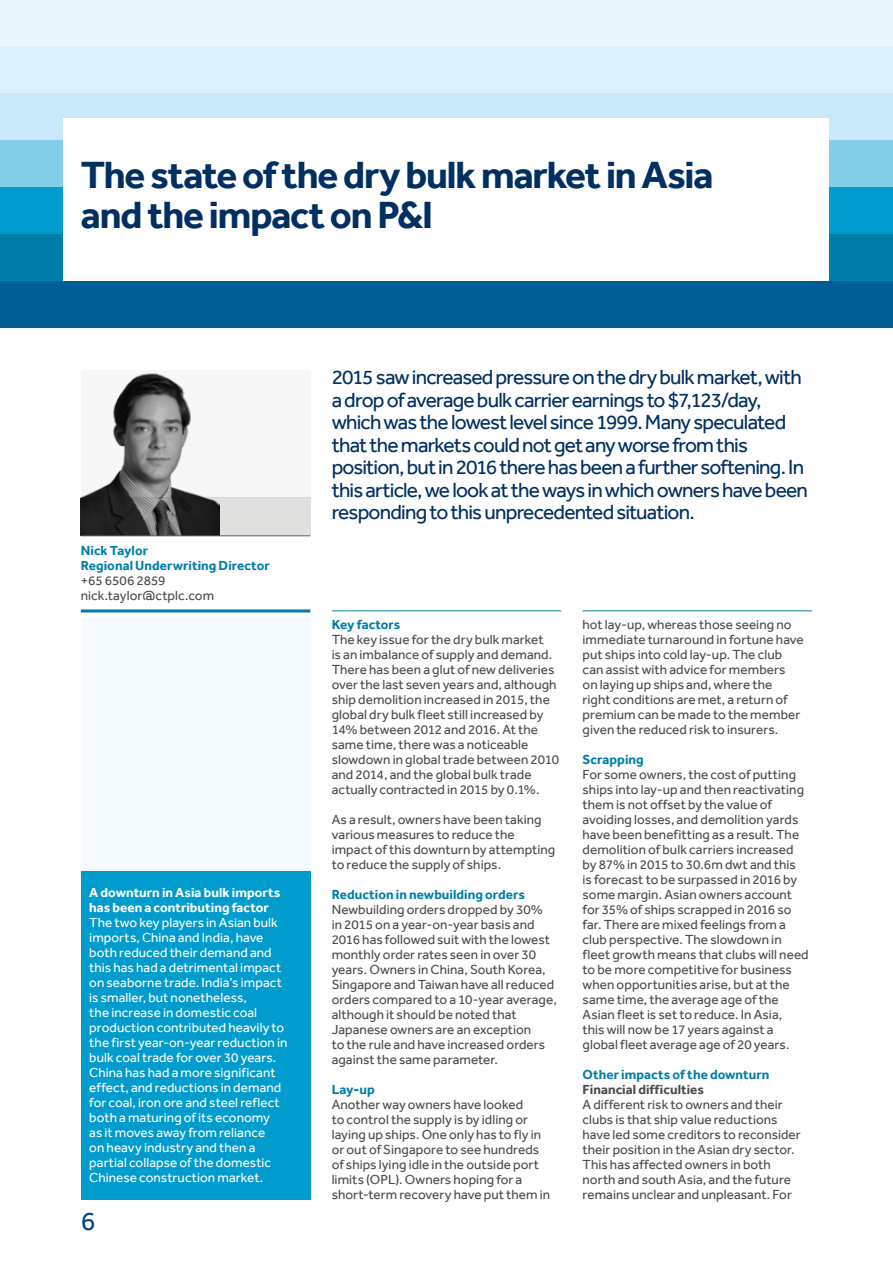
<style>
.page{position:relative;width:893px;height:1263px;background:#fff}
.page>*{position:absolute;margin:0;border:0;box-sizing:border-box;transform-origin:0 0}
.t1{font:700 39px/40.5px "Effra";letter-spacing:-.03em;color:#002f62}
.t2{font:27px "Effra";color:#004587}
.t3{font:21px/22.5px "Effra";letter-spacing:-.035em;color:#002f62}
.t4{font:13.5px/15px "Effra";letter-spacing:.005em;color:#4a4a49}
.t5{font:13.5px/15px "Effra";letter-spacing:.005em;color:#fff}
.t6{font:700 13.5px/15px "Effra";letter-spacing:.005em;color:#007eaa}
.t7{font:700 13.5px/15px "Effra";letter-spacing:.005em;color:#fff}
.t8{font:700 13.5px "Effra";letter-spacing:.005em;color:#4a4a49}
</style>
<div class="page">
<div style="left:0;top:0;width:893px;height:47px;background:#eaf6fe"></div>
<div style="left:0;top:47px;width:893px;height:47px;background:#ddf1fd"></div>
<div style="left:0;top:94px;width:893px;height:46px;background:#c9e9fb"></div>
<div style="left:0;top:140px;width:893px;height:47px;background:#85cee9"></div>
<div style="left:0;top:187px;width:893px;height:47px;background:#009ccd"></div>
<div style="left:0;top:234px;width:893px;height:47px;background:#007eaa"></div>
<div style="left:0;top:281px;width:893px;height:46px;background:#005d95"></div>
<div style="left:64px;top:118px;width:765px;height:163px;background:#fff"></div>
<div style="left:81px;top:618px;width:229px;height:253px;background:#f4fafe"></div>
<div style="left:81px;top:370px;width:229px;height:127px;background:#f7f7f7"></div>
<hr style="left:81px;top:609px;width:229px;height:3px;background:#007eaa">
<hr style="left:332px;top:611px;width:229px;height:1px;background:#007eaa">
<hr style="left:583px;top:611px;width:229px;height:1px;background:#007eaa">
<img style="left:81px;top:373px;width:123px;height:124px">
<svg style="left:81px;top:497px;width:229px;height:38px;background:#787877"></svg>
<hr style="left:81px;top:535px;width:229px;height:1px;background:#60605f">
<div style="left:81px;top:871px;width:229px;height:328px;background:#009ccd"></div>
<h1 class="t1" style="left:81px;top:154px;width:634px">The state of the dry bulk market in Asia and the impact on P&amp;I</h1>
<p class="t6" style="left:81px;top:543px;width:190px">Nick Taylor<br>Regional Underwriting Director</p>
<p class="t4" style="left:81px;top:573px;width:135px">+65 6506 2859 nick.taylor@ctplc.com</p>
<p class="t7" style="left:89px;top:885px;width:193px">A downturn in Asia bulk imports has been a contributing factor</p>
<p class="t5" style="left:89px;top:915px;width:200px">The two key players in Asian bulk imports, China and India, have both reduced their demand and this has had a detrimental impact on seaborne trade. India’s impact is smaller, but nonetheless,<br>the increase in domestic coal production contributed heavily to the first year-on-year reduction in bulk coal trade for over 30 years.<br>China has had a more significant effect, and reductions in demand for coal, iron ore and steel reflect both a maturing of its economy<br>as it moves away from reliance<br>on heavy industry and then a partial collapse of the domestic<br>Chinese construction market.</p>
<h2 class="t2" style="left:81px;top:1205px;width:16px">6</h2>
<p class="t3" style="left:332px;top:366px;width:478px">2015 saw increased pressure on the dry bulk market, with a drop of average bulk carrier earnings to $7,123/day, which was the lowest level since 1999. Many speculated that the markets could not get any worse from this position, but in 2016 there has been a further softening. In this article, we look at the ways in which owners have been responding to this unprecedented situation.</p>
<p class="t6" style="left:332px;top:616px;width:70px">Key factors</p>
<p class="t4" style="left:332px;top:631px;width:229px">The key issue for the dry bulk market<br>is an imbalance of supply and demand.<br>There has been a glut of new deliveries over the last seven years and, although ship demolition increased in 2015, the global dry bulk fleet still increased by 14% between 2012 and 2016. At the same time, there was a noticeable slowdown in global trade between 2010 and 2014, and the global bulk trade actually contracted in 2015 by 0.1%.</p>
<p class="t4" style="left:332px;top:811px;width:225px">As a result, owners have been taking various measures to reduce the impact of this downturn by attempting to reduce the supply of ships.</p>
<p class="t6" style="left:332px;top:886px;width:195px">Reduction in newbuilding orders</p>
<p class="t4" style="left:332px;top:901px;width:227px">Newbuilding orders dropped by 30%<br>in 2015 on a year-on-year basis and 2016 has followed suit with the lowest monthly order rates seen in over 30 years. Owners in China, South Korea, Singapore and Taiwan have all reduced orders compared to a 10-year average, although it should be noted that Japanese owners are an exception<br>to the rule and have increased orders against the same parameter.</p>
<p class="t6" style="left:332px;top:1081px;width:45px">Lay-up</p>
<p class="t4" style="left:332px;top:1096px;width:220px">Another way owners have looked<br>to control the supply is by idling or laying up ships. One only has to fly in or out of Singapore to see hundreds of ships lying idle in the outside port limits (OPL). Owners hoping for a short-term recovery have put them in</p>
<p class="t4" style="left:583px;top:616px;width:223px">hot lay-up, whereas those seeing no immediate turnaround in fortune have put ships into cold lay-up. The club can assist with advice for members on laying up ships and, where the<br>right conditions are met, a return of premium can be made to the member given the reduced risk to insurers.</p>
<p class="t6" style="left:583px;top:751px;width:63px">Scrapping</p>
<p class="t4" style="left:583px;top:766px;width:228px">For some owners, the cost of putting ships into lay-up and then reactivating them is not offset by the value of avoiding losses, and demolition yards have been benefitting as a result. The demolition of bulk carriers increased by 87% in 2015 to 30.6m dwt and this<br>is forecast to be surpassed in 2016 by some margin. Asian owners account for 35% of ships scrapped in 2016 so far. There are mixed feelings from a club perspective. The slowdown in fleet growth means that clubs will need to be more competitive for business when opportunities arise, but at the same time, the average age of the Asian fleet is set to reduce. In Asia,<br>this will now be 17 years against a global fleet average age of 20 years.</p>
<p class="t6" style="left:583px;top:1066px;width:188px">Other impacts of the downturn</p>
<p class="t8" style="left:583px;top:1081px;width:123px">Financial difficulties</p>
<p class="t4" style="left:583px;top:1096px;width:220px">A different risk to owners and their clubs is that ship value reductions have led some creditors to reconsider their position in the Asian dry sector.<br>This has affected owners in both north and south Asia, and the future remains unclear and unpleasant. For</p>
</div>
